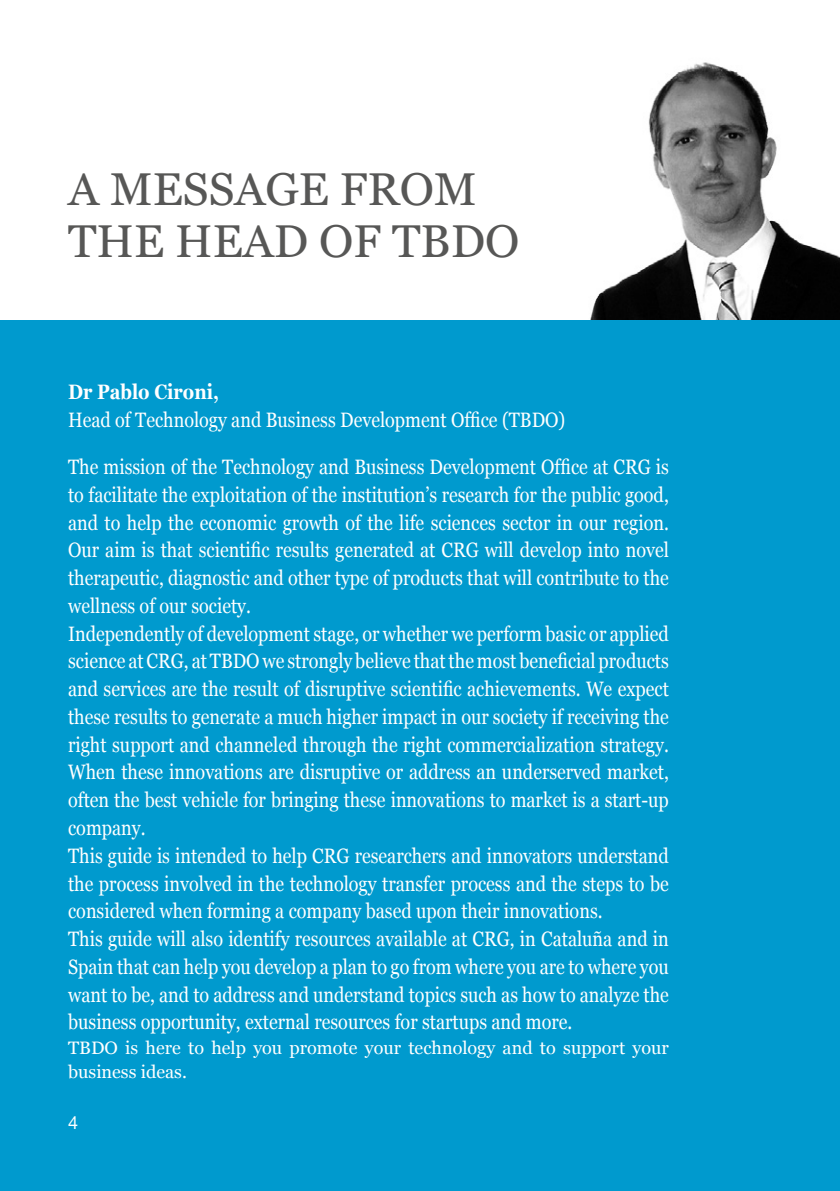
<style>
.page{position:relative;width:840px;height:1191px;background:#fff}
.page>*{position:absolute;margin:0;border:0;box-sizing:border-box;transform-origin:0 0}
.t1{font:46px/52px "Georgia";color:#575756}
.t2{font:20.8px/27.8px "Georgia";color:#fff;scale:.86 1}
.t3{font:700 20.8px "Georgia";color:#fff;scale:.86 1}
.t4{font:18px/24px "Georgia";color:#fff}
.t5{font:18px "Helvetica Neue";color:#fff}
</style>
<div class="page">
<div style="left:0;top:320px;width:839px;height:871px;background:#009ace"></div>
<img style="left:590px;top:62px;width:249px;height:258px">
<h1 class="t1" style="left:68px;top:163px;width:452px">A MESSAGE FROM<br>THE HEAD OF TBDO</h1>
<p class="t3" style="left:68px;top:380px;width:177px">Dr Pablo Cironi,</p>
<p class="t2" style="left:68px;top:405px;width:579px">Head of Technology and Business Development Office (TBDO)</p>
<p class="t2" style="left:68px;top:453px;width:699px">The mission of the Technology and Business Development Office at CRG is to facilitate the exploitation of the institution’s research for the public good, and to help the economic growth of the life sciences sector in our region.<br>Our aim is that scientific results generated at CRG will develop into novel therapeutic, diagnostic and other type of products that will contribute to the wellness of our society.<br>Independently of development stage, or whether we perform basic or applied science at CRG, at TBDO we strongly believe that the most beneficial products and services are the result of disruptive scientific achievements. We expect these results to generate a much higher impact in our society if receiving the right support and channeled through the right commercialization strategy.<br>When these innovations are disruptive or address an underserved market, often the best vehicle for bringing these innovations to market is a start-up company.<br>This guide is intended to help CRG researchers and innovators understand the process involved in the technology transfer process and the steps to be considered when forming a company based upon their innovations.<br>This guide will also identify resources available at CRG, in Cataluña and in Spain that can help you develop a plan to go from where you are to where you want to be, and to address and understand topics such as how to analyze the business opportunity, external resources for startups and more.</p>
<p class="t4" style="left:68px;top:1035px;width:602px">TBDO is here to help you promote your technology and to support your business ideas.</p>
<p class="t5" style="left:68px;top:1111px;width:12px">4</p>
</div>
